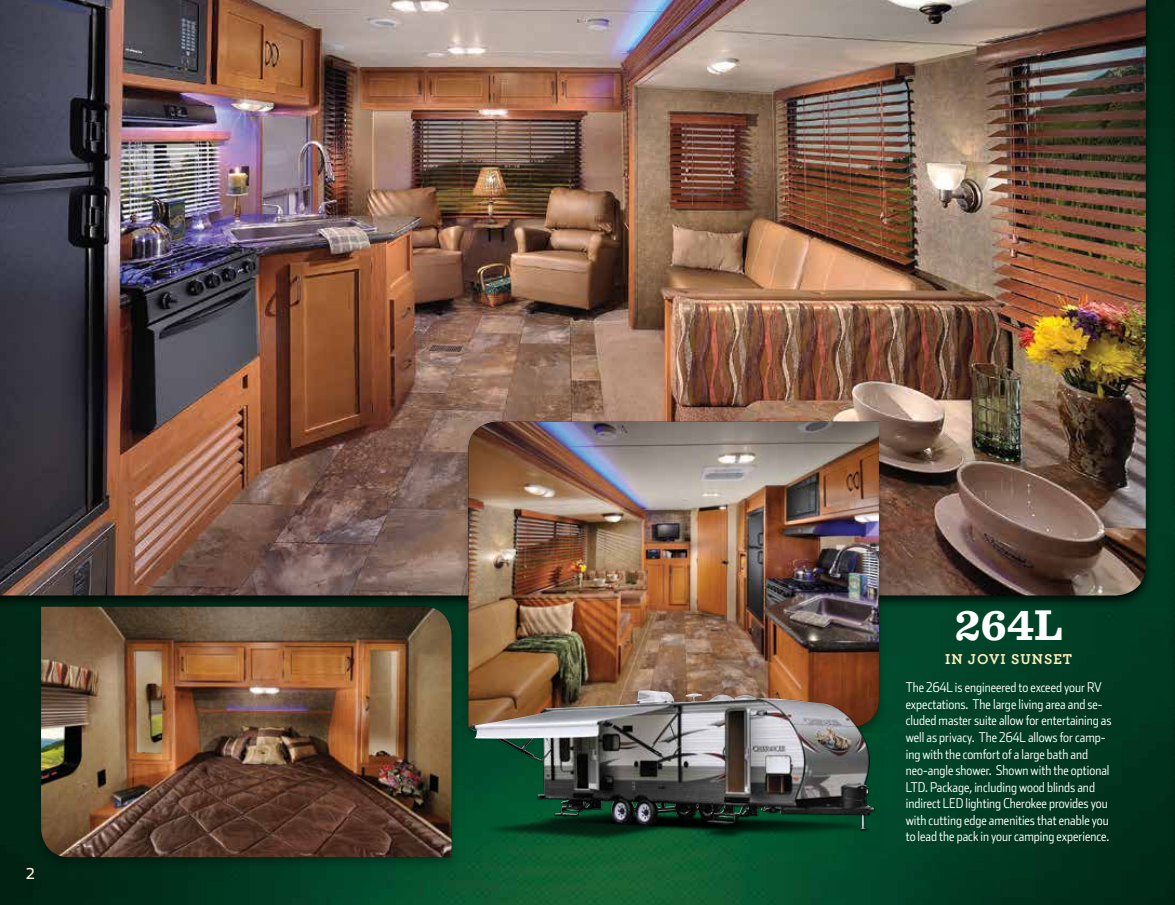
<style>
.page{position:relative;width:1175px;height:905px;background:#fff}
.page>*{position:absolute;margin:0;border:0;box-sizing:border-box;transform-origin:0 0}
.t1{font:700 45px "Sentinel";color:#fff}
.t2{font:700 15px "Archer";letter-spacing:.07em;color:#ffeebd}
.t3{font:15px "Stainless";color:#fff5e0}
.t4{font:300 13.5px/16.5px "Stainless Cond";color:#fff}
</style>
<div class="page">
<img style="left:0;top:0;width:1174px;height:904px">
<img style="left:0;top:0;width:1145px;height:595px">
<div style="left:460px;top:419px;width:427px;height:322px;background:#000;opacity:.3"></div>
<img style="left:468px;top:422px;width:411px;height:254px">
<div style="left:33px;top:604px;width:427px;height:266px;background:#000;opacity:.3"></div>
<img style="left:41px;top:606px;width:410px;height:251px">
<div style="left:1168px;top:519px;width:6px;height:385px;background:#00331d"></div>
<img style="left:459px;top:676px;width:425px;height:174px">
<img style="left:470px;top:690px;width:178px;height:125px">
<div style="left:1166px;top:38px;width:8px;height:478px;background:#003721"></div>
<svg style="left:1174px;top:41px;width:1px;height:461px"></svg>
<p class="t3" style="left:26px;top:865px;width:10px">2</p>
<h1 class="t1" style="left:954px;top:590px;width:109px">264L</h1>
<p class="t2" style="left:945px;top:647px;width:128px">IN JOVI SUNSET</p>
<p class="t4" style="left:905px;top:679px;width:207px">The 264L is engineered to exceed your RV expectations. The large living area and se&shy;cluded master suite allow for entertaining as well as privacy. The 264L allows for camp&shy;ing with the comfort of a large bath and neo-angle shower. Shown with the optional LTD. Package, including wood blinds and indirect LED lighting Cherokee provides you with cutting edge amenities that enable you to lead the pack in your camping experience.</p>
</div>
